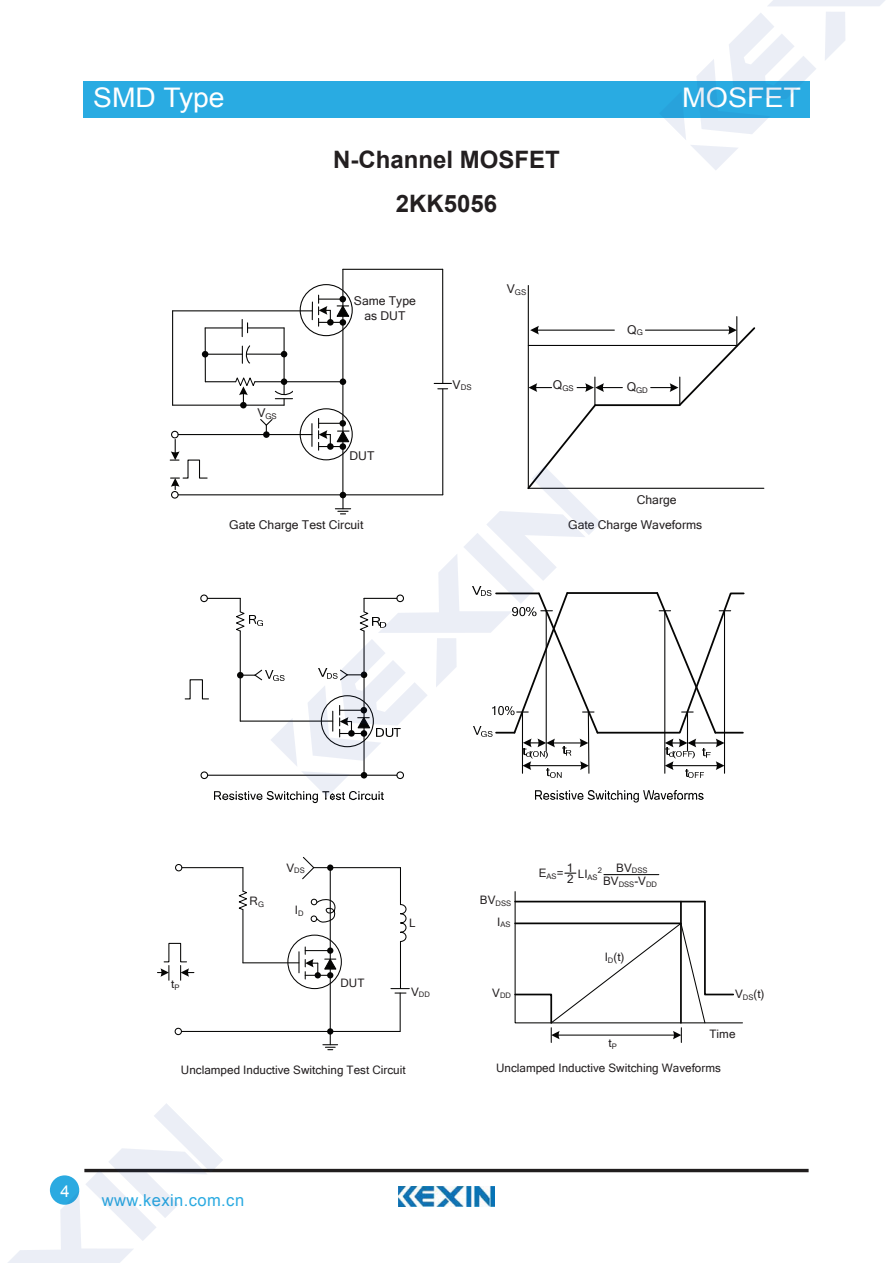
<style>
.page{position:relative;width:893px;height:1263px;background:#fff}
.page>*{position:absolute;margin:0;border:0;box-sizing:border-box;transform-origin:0 0}
.t1{font:27px "Arial";color:#fff;scale:1.05 1}
.t2{font:27px "Arial";color:#fff;scale:1.06 1}
.t3{font:700 24px/43.8px "Arial";color:#231f20;text-align:center}
.t4{font:16.5px "Arial";letter-spacing:.025em;color:#2baae1}
.t5{font:16.5px "Arial";color:#fff}
.t6{font:12.15px/14.5px "Microsoft Sans Serif";color:#231f20;text-align:center}
.t7{font:11.7px "Microsoft Sans Serif";color:#231f20}
.t8{font:7.8px "Microsoft Sans Serif";letter-spacing:.005em;color:#231f20}
.t9{font:7.65px/13.8px "Microsoft Sans Serif";color:#231f20}
</style>
<div class="page">
<hr style="left:84px;top:1169px;width:725px;height:3px;background:#211e1e">
<img style="left:399px;top:1186px;width:95px;height:20px">
<div style="left:83px;top:82px;width:727px;height:36px;background:#29abe2"></div>
<hr style="left:173px;top:310px;width:139px;height:1px;background:#050504">
<hr style="left:205px;top:328px;width:1px;height:54px;background:#050504">
<hr style="left:442px;top:269px;width:1px;height:114px;background:#050504">
<hr style="left:343px;top:269px;width:100px;height:1px;background:#050504">
<hr style="left:528px;top:285px;width:1px;height:203px;background:#050504">
<hr style="left:528px;top:488px;width:236px;height:1px;background:#050504">
<hr style="left:178px;top:494px;width:265px;height:1px;background:#050504">
<div style="left:171px;top:491px;width:8px;height:8px;border:1px solid #050504;border-radius:50%"></div>
<hr style="left:178px;top:434px;width:134px;height:1px;background:#050504">
<div style="left:171px;top:431px;width:8px;height:7px;border:1px solid #050504;border-radius:50%"></div>
<hr style="left:342px;top:269px;width:1px;height:226px;background:#050504">
<hr style="left:205px;top:327px;width:37px;height:1px;background:#050504">
<hr style="left:205px;top:354px;width:37px;height:1px;background:#050504">
<svg style="left:202px;top:351px;width:6px;height:6px"></svg>
<hr style="left:205px;top:381px;width:31px;height:1px;background:#050504">
<hr style="left:173px;top:405px;width:111px;height:1px;background:#050504">
<hr style="left:172px;top:311px;width:1px;height:94px;background:#050504">
<svg style="left:170px;top:439px;width:38px;height:51px"></svg>
<hr style="left:208px;top:775px;width:189px;height:1px;background:#050504">
<div style="left:200px;top:771px;width:8px;height:8px;border:1px solid #050504;border-radius:50%"></div>
<img style="left:215px;top:791px;width:168px;height:13px">
<img style="left:535px;top:797px;width:154px;height:6px">
<svg style="left:184px;top:679px;width:25px;height:21px"></svg>
<img style="left:546px;top:797px;width:4px;height:6px">
<img style="left:550px;top:797px;width:11px;height:6px">
<img style="left:685px;top:797px;width:3px;height:6px">
<img style="left:689px;top:797px;width:15px;height:3px">
<hr style="left:207px;top:598px;width:33px;height:1px;background:#050504">
<div style="left:200px;top:594px;width:8px;height:8px;border:1px solid #050504;border-radius:50%"></div>
<hr style="left:314px;top:867px;width:86px;height:1px;background:#050504">
<svg style="left:302px;top:857px;width:13px;height:23px"></svg>
<hr style="left:330px;top:868px;width:1px;height:163px;background:#050504">
<div style="left:327px;top:864px;width:6px;height:7px;background:#050504;border-radius:50%"></div>
<div style="left:287px;top:934px;width:55px;height:55px;border:1px solid #050504;border-radius:50%"></div>
<hr style="left:400px;top:868px;width:1px;height:36px;background:#050504">
<svg style="left:391px;top:988px;width:18px;height:5px"></svg>
<hr style="left:400px;top:993px;width:1px;height:38px;background:#050504">
<hr style="left:181px;top:1031px;width:219px;height:1px;background:#050504">
<div style="left:175px;top:1028px;width:7px;height:7px;border:1px solid #050504;border-radius:50%"></div>
<svg style="left:305px;top:947px;width:33px;height:32px"></svg>
<svg style="left:298px;top:952px;width:1px;height:21px"></svg>
<hr style="left:243px;top:962px;width:56px;height:1px;background:#050504">
<hr style="left:182px;top:867px;width:61px;height:1px;background:#050504">
<div style="left:175px;top:864px;width:7px;height:7px;border:1px solid #050504;border-radius:50%"></div>
<svg style="left:157px;top:942px;width:37px;height:38px"></svg>
<svg style="left:311px;top:898px;width:25px;height:25px"></svg>
<div style="left:311px;top:915px;width:6px;height:7px;border:1px solid #050504;border-radius:50%"></div>
<svg style="left:514px;top:891px;width:229px;height:151px"></svg>
<hr style="left:604px;top:874px;width:55px;height:1px;background:#050504">
<hr style="left:242px;top:910px;width:1px;height:53px;background:#050504">
<svg style="left:400px;top:904px;width:6px;height:38px"></svg>
<hr style="left:400px;top:941px;width:1px;height:47px;background:#050504">
<svg style="left:323px;top:1028px;width:15px;height:22px"></svg>
<svg style="left:238px;top:868px;width:9px;height:42px"></svg>
<svg style="left:235px;top:295px;width:522px;height:502px"></svg>
<svg style="left:659px;top:13px;width:157px;height:157px"></svg>
<svg style="left:768px;top:0;width:117px;height:6px"></svg>
<svg style="left:825px;top:12px;width:20px;height:48px"></svg>
<svg style="left:8px;top:1103px;width:215px;height:160px"></svg>
<h1 class="t1" style="left:93px;top:80px;width:127px">SMD Type</h1>
<h1 class="t2" style="left:682px;top:80px;width:114px">MOSFET</h1>
<h2 class="t3" style="left:333px;top:138px;width:228px">N-Channel MOSFET<br>2KK5056</h2>
<p class="t8" style="left:257px;top:411px;width:21px"><sup>V</sup>GS</p>
<p class="t6" style="left:354px;top:293px;width:63px">Same Type as DUT</p>
<p class="t6" style="left:350px;top:447px;width:26px">DUT</p>
<p class="t8" style="left:453px;top:382px;width:21px"><sup>V</sup>DS</p>
<p class="t8" style="left:507px;top:287px;width:21px"><sup>V</sup>GS</p>
<p class="t6" style="left:627px;top:322px;width:17px">Q<sub>G</sub></p>
<p class="t8" style="left:553px;top:383px;width:22px"><sup>Q</sup>GS</p>
<p class="t8" style="left:627px;top:385px;width:23px"><sup>Q</sup>GD</p>
<p class="t6" style="left:637px;top:492px;width:41px">Charge</p>
<p class="t6" style="left:229px;top:517px;width:136px">G Ce t a Teg r ah Ct se t i uc r i</p>
<p class="t6" style="left:568px;top:517px;width:136px">G Ceta Wegrah mrofeva s</p>
<p class="t7" style="left:171px;top:976px;width:10px">t<sub>P</sub></p>
<p class="t7" style="left:250px;top:893px;width:16px">R<sub>G</sub></p>
<p class="t9" style="left:286px;top:863px;width:20px"><sup>V</sup>DS</p>
<p class="t7" style="left:295px;top:902px;width:10px">I<sub>D</sub></p>
<p class="t7" style="left:341px;top:975px;width:25px">DUT</p>
<p class="t7" style="left:409px;top:915px;width:8px">L</p>
<p class="t9" style="left:411px;top:987px;width:20px"><sup>V</sup>DD</p>
<p class="t7" style="left:181px;top:1062px;width:226px">Unclamped Inductive Switching Test Circuit</p>
<h3 class="t5" style="left:60px;top:1180px;width:11px">4</h3>
<h3 class="t4" style="left:102px;top:1189px;width:144px">www.kexin.com.cn</h3>
<p class="t9" style="left:480px;top:896px;width:33px"><sup>BV</sup>DSS</p>
<p class="t9" style="left:497px;top:917px;width:15px"><sup>I</sup>AS</p>
<p class="t9" style="left:492px;top:988px;width:20px"><sup>V</sup>DD</p>
<p class="t7" style="left:567px;top:860px;width:8px">1</p>
<p class="t7" style="left:578px;top:866px;width:21px">LI<sub>AS</sub></p>
<p class="t9" style="left:603px;top:863px;width:55px;text-indent:-5px">2 <sup>BV</sup>DSS<br><sup>BV</sup>DSS<sup>-V</sup>DD</p>
<p class="t7" style="left:539px;top:865px;width:26px">E<sub>AS</sub>=</p>
<p class="t7" style="left:567px;top:871px;width:8px">2</p>
<p class="t7" style="left:605px;top:950px;width:21px">I<sub>D</sub>(t)</p>
<p class="t7" style="left:609px;top:1035px;width:10px">t<sub>P</sub></p>
<p class="t7" style="left:735px;top:986px;width:31px">V<sub>DS</sub>(t)</p>
<p class="t7" style="left:709px;top:1026px;width:28px">Time</p>
<p class="t7" style="left:496px;top:1060px;width:226px">Unclamped Inductive Switching Waveforms</p>
</div>
